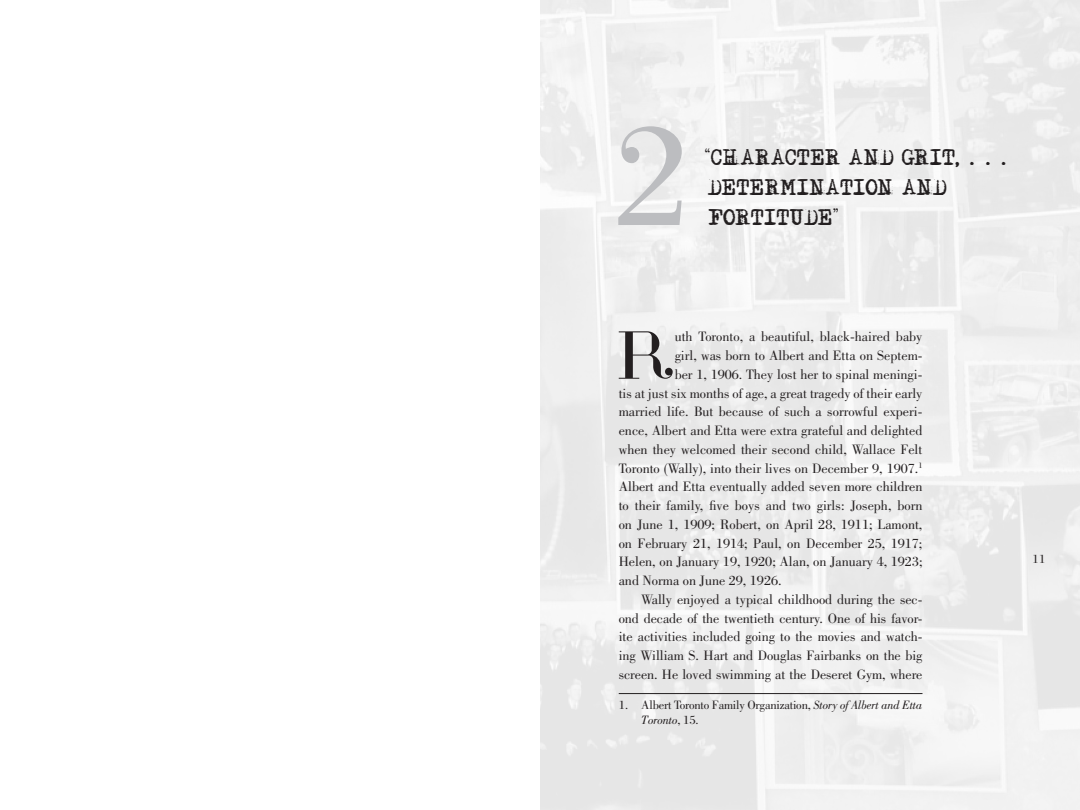
<style>
.page{position:relative;width:1080px;height:810px;background:#fff}
.page>*{position:absolute;margin:0;border:0;box-sizing:border-box;transform-origin:0 0}
.Heading_2{font:150px "Bodoni Std";color:#bcbdc0}
.first_graf{font:67.12px "Glamor";color:#231f20}
.Heading_1{font:20px/30px "Adler";color:#231f20}
.first_graf-2{font:14px/18.8px "Bodoni Std";color:#231f20;text-align:justify}
.Endnote_Text{font:12.5px/15px "Bodoni Std";letter-spacing:-.015em;color:#231f20}
.t1{font:12.5px "Bodoni Std";color:#231f20}
.s1{font-style:italic}
</style>
<div class="page">
<hr style="left:619px;top:693px;width:303px;height:1px;background:#231f20">
<p class="Heading_2" style="left:615px;top:92px;width:76px">2</p>
<p class="Heading_1" style="left:705px;top:146px;width:305px"><sup>“</sup>CHARACTER AND GRIT, . . .<br>DETERMINATION AND<br>FORTITUDE<sup>”</sup></p>
<p class="first_graf" style="left:617px;top:318px;width:59px">R</p>
<p class="first_graf-2" style="left:675px;top:327px;width:249px">uth Toronto, a beautiful, black-haired baby</p>
<p class="first_graf-2" style="left:675px;top:346px;width:249px">girl, was born to Albert and Etta on Septem-</p>
<p class="first_graf-2" style="left:675px;top:365px;width:249px">ber 1, 1906. They lost her to spinal meningi-</p>
<p class="first_graf-2" style="left:619px;top:384px;width:305px">tis at just six months of age, a great tragedy of their early</p>
<p class="first_graf-2" style="left:619px;top:402px;width:305px">married life. But because of such a sorrowful experi-</p>
<p class="first_graf-2" style="left:619px;top:421px;width:305px">ence, Albert and Etta were extra grateful and delighted</p>
<p class="first_graf-2" style="left:619px;top:440px;width:305px">when they welcomed their second child, Wallace Felt</p>
<p class="first_graf-2" style="left:619px;top:459px;width:305px">Toronto (Wally), into their lives on December 9, 1907.<sup>1</sup></p>
<p class="first_graf-2" style="left:619px;top:477px;width:305px">Albert and Etta eventually added seven more children</p>
<p class="first_graf-2" style="left:619px;top:496px;width:305px">to their family, five boys and two girls: Joseph, born</p>
<p class="first_graf-2" style="left:619px;top:515px;width:305px">on June 1, 1909; Robert, on April 28, 1911; Lamont,</p>
<p class="first_graf-2" style="left:619px;top:534px;width:305px">on February 21, 1914; Paul, on December 25, 1917;</p>
<p class="first_graf-2" style="left:619px;top:552px;width:305px">Helen, on January 19, 1920; Alan, on January 4, 1923;</p>
<p class="first_graf-2" style="left:619px;top:571px;width:164px">and Norma on June 29, 1926.</p>
<p class="first_graf-2" style="left:619px;top:590px;width:305px;text-indent:22px">Wally enjoyed a typical childhood during the sec&shy;ond decade of the twentieth century. One of his favor&shy;ite activities included going to the movies and watch&shy;ing William S. Hart and Douglas Fairbanks on the big screen. He loved swimming at the Deseret Gym, where</p>
<p class="Endnote_Text" style="left:641px;top:697px;width:283px;text-indent:-22px">1. Albert Toronto Family Organization, <span class="s1">Story of Albert and Etta<br>Toronto</span>, 15.</p>
<p class="t1" style="left:1032px;top:551px;width:15px">11</p>
</div>
